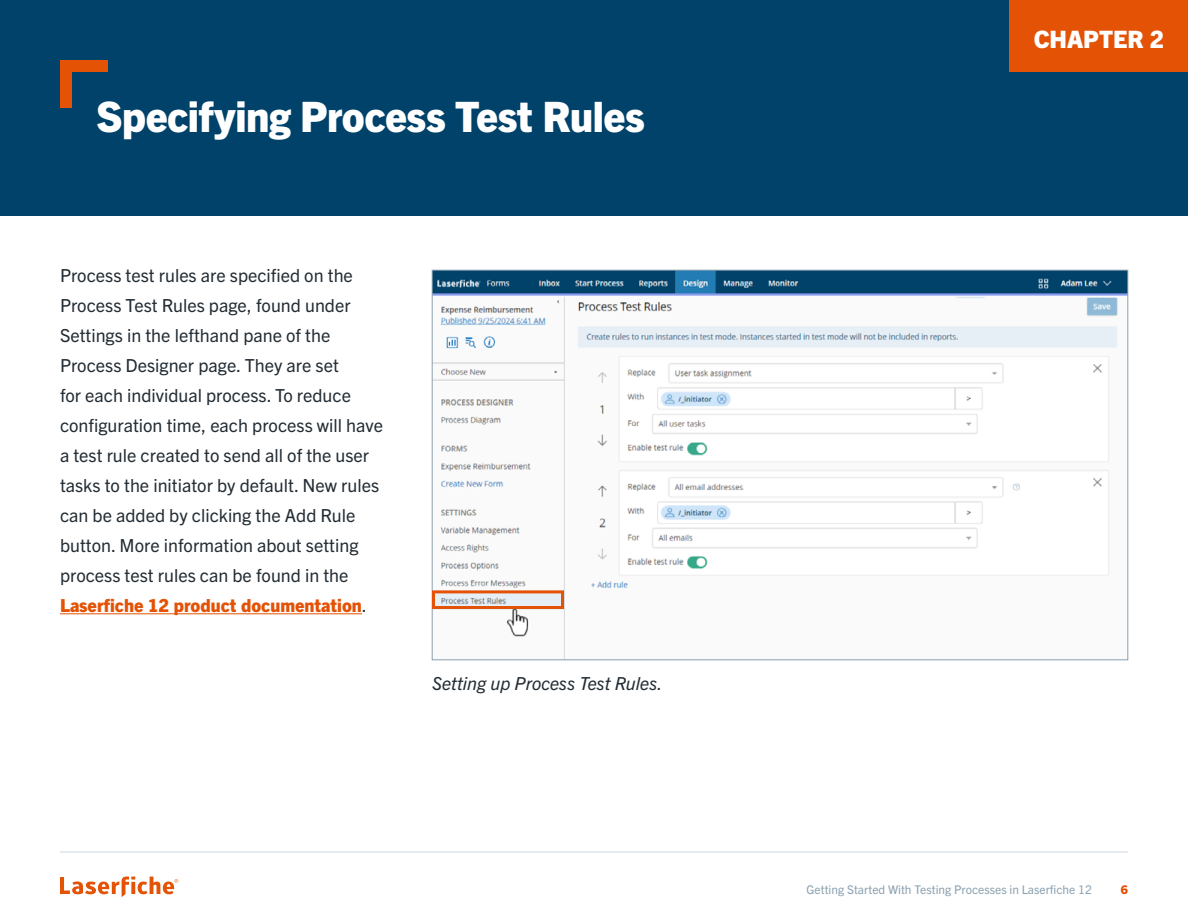
<style>
.page{position:relative;width:1188px;height:918px;background:#fff}
.page>*{position:absolute;margin:0;border:0;box-sizing:border-box;transform-origin:0 0}
.t1{font:800 42px "Trade Gothic Next LT Pro";letter-spacing:-.01em;color:#fff}
.t2{font:800 24px "Trade Gothic Next LT Pro";color:#fff}
.t3{font:18px/30px "Trade Gothic Next LT Pro";color:#222c33}
.t4{font:italic 18px "Trade Gothic Next LT Pro";color:#222c33}
.t5{font:12px "Trade Gothic Next LT Pro";color:#8ba1b0}
.t6{font:800 12px "Trade Gothic Next LT Pro";color:#e35205}
.s1{font-weight:800;color:#e35205}
</style>
<div class="page">
<svg style="left:60px;top:877px;width:118px;height:20px"></svg>
<hr style="left:60px;top:851px;width:1068px;height:2px;background:#dde5ed">
<div style="left:0;top:0;width:1188px;height:216px;background:#01426a"></div>
<div style="left:1010px;top:0;width:178px;height:72px;background:#e35205"></div>
<svg style="left:60px;top:60px;width:48px;height:48px"></svg>
<hr style="left:60px;top:613px;width:302px;height:1px;background:#e35205">
<img style="left:434px;top:272px;width:692px;height:386px">
<div style="left:432px;top:590px;width:132px;height:19px;border:3px solid #e35205"></div>
<h1 class="t1" style="left:96px;top:87px;width:550px">Specifying Process Test Rules</h1>
<p class="t3" style="left:60px;top:259px;width:325px">Process test rules are specified on the Process Test Rules page, found under Settings in the lefthand pane of the Process Designer page. They are set<br>for each individual process. To reduce configuration time, each process will have a test rule created to send all of the user tasks to the initiator by default. New rules can be added by clicking the Add Rule button. More information about setting process test rules can be found in the <span class="s1">Laserfiche 12 product documentation</span>.</p>
<p class="t4" style="left:432px;top:671px;width:232px">Setting up Process Test Rules.</p>
<h2 class="t2" style="left:1034px;top:23px;width:132px">CHAPTER 2</h2>
<p class="t5" style="left:807px;top:881px;width:287px">Getting Started With Testing Processes in Laserfiche 12</p>
<p class="t6" style="left:1121px;top:881px;width:9px">6</p>
</div>
